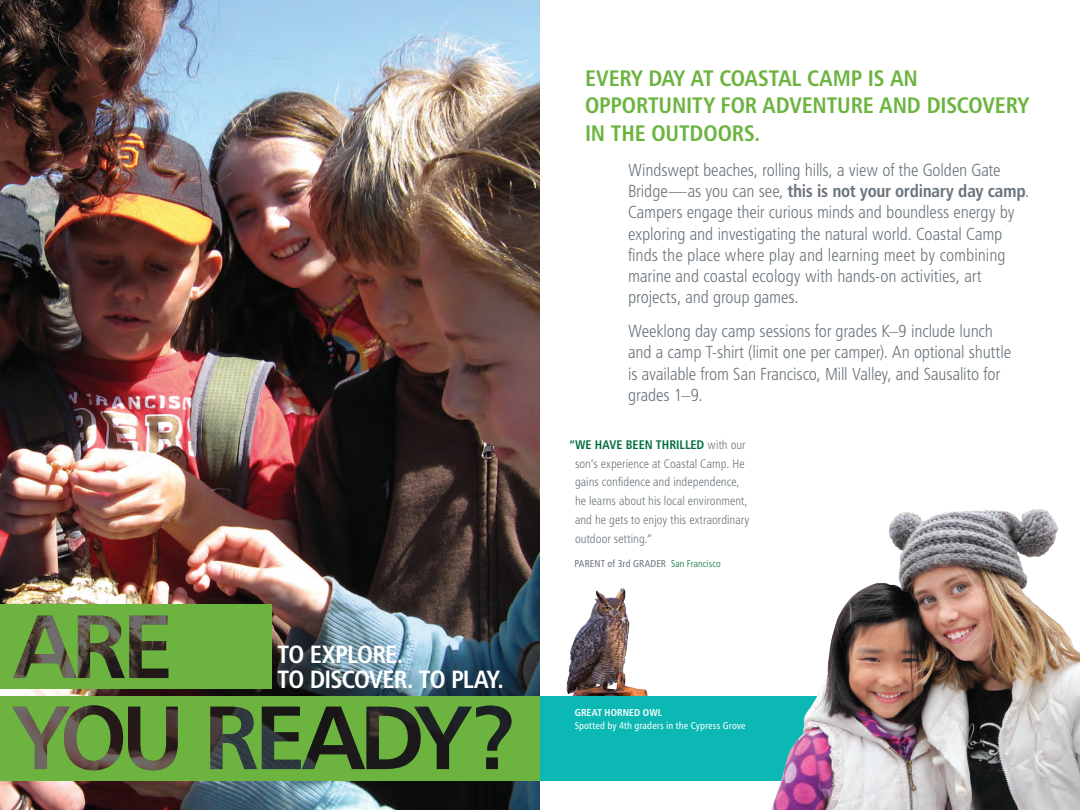
<style>
.page{position:relative;width:1080px;height:810px;background:#fff}
.page>*{position:absolute;margin:0;border:0;box-sizing:border-box;transform-origin:0 0}
.t1{font:25px/25px "Humanist 777 BT Bold Condensed B";letter-spacing:-.03em;color:#fff}
.t2{font:22.5px/27.5px "Humanist 777 BT Bold Condensed B";letter-spacing:-.005em;color:#6cb43f}
.t3{font:17.5px/21.2px "Humanist 777 BT Light Condensed B";letter-spacing:-.005em;color:#6a747b}
.t4{font:17.5px "Humanist 777 BT Bold Condensed B";letter-spacing:-.015em;color:#6a747b}
.t5{font:12.5px/18.8px "Humanist 777 BT Light Condensed B";letter-spacing:.005em;color:#6a747b}
.t6{font:12.5px "Humanist 777 BT Bold Condensed B";color:#006f3c}
.t7{font:10px "Humanist 777 BT Roman Condensed B";letter-spacing:.015em;color:#fff}
.t8{font:10px "Humanist 777 BT Roman Condensed B";letter-spacing:.015em;color:#6a747b}
.t9{font:10px "Humanist 777 BT Bold Condensed B";letter-spacing:.015em;color:#fff}
.s1{font-family:"Humanist 777 BT Light Condensed B"}
.s2{font-family:"Humanist 777 BT Light Condensed B";color:#6a747b}
.s3{font-family:"Humanist 777 BT Light Condensed B";color:#006f3c}
</style>
<div class="page">
<img style="left:566px;top:588px;width:82px;height:108px">
<img style="left:0;top:0;width:540px;height:810px">
<div style="left:0;top:604px;width:271px;height:85px;background:#6cb43f"></div>
<div style="left:0;top:696px;width:1080px;height:85px;background:#6cb43f"></div>
<div style="left:540px;top:696px;width:540px;height:85px;background:#0cb8b4"></div>
<img style="left:12px;top:705px;width:500px;height:65px">
<img style="left:13px;top:616px;width:155px;height:62px">
<img style="left:771px;top:509px;width:309px;height:301px">
<h1 class="t1" style="left:278px;top:641px;width:228px">TO EXPLORE.<br>TO DISCOVER. TO PLAY.</h1>
<p class="t2" style="left:585px;top:64px;width:445px">EVERY DAY AT COASTAL CAMP IS AN<br>OPPORTUNITY FOR ADVENTURE AND DISCOVERY<br>IN THE OUTDOORS.</p>
<p class="t3" style="left:628px;top:159px;width:374px">Windswept beaches, rolling hills, a view of the Golden Gate</p>
<p class="t4" style="left:628px;top:180px;width:403px"><span class="s1">Bridge—as you can see,</span> this is not your ordinary day camp<span class="s1">.</span></p>
<p class="t3" style="left:628px;top:201px;width:388px">Campers engage their curious minds and boundless energy by exploring and investigating the natural world. Coastal Camp finds the place where play and learning meet by combining marine and coastal ecology with hands-on activities, art projects, and group games.</p>
<p class="t3" style="left:628px;top:320px;width:385px">Weeklong day camp sessions for grades K–9 include lunch and a camp T-shirt (limit one per camper). An optional shuttle is available from San Francisco, Mill Valley, and Sausalito for grades 1–9.</p>
<p class="t6" style="left:569px;top:437px;width:178px">“WE HAVE BEEN THRILLED <span class="s2">with our</span></p>
<p class="t5" style="left:575px;top:454px;width:176px">son’s experience at Coastal Camp. He gains confidence and independence, he learns about his local environment, and he gets to enjoy this extraordinary outdoor setting.”</p>
<p class="t8" style="left:574px;top:558px;width:148px">PARENT of 3rd GRADER <span class="s3">San Francisco</span></p>
<p class="t9" style="left:575px;top:706px;width:89px">GREAT HORNED OWL</p>
<p class="t7" style="left:575px;top:720px;width:173px">Spotted by 4th graders in the Cypress Grove</p>
</div>
